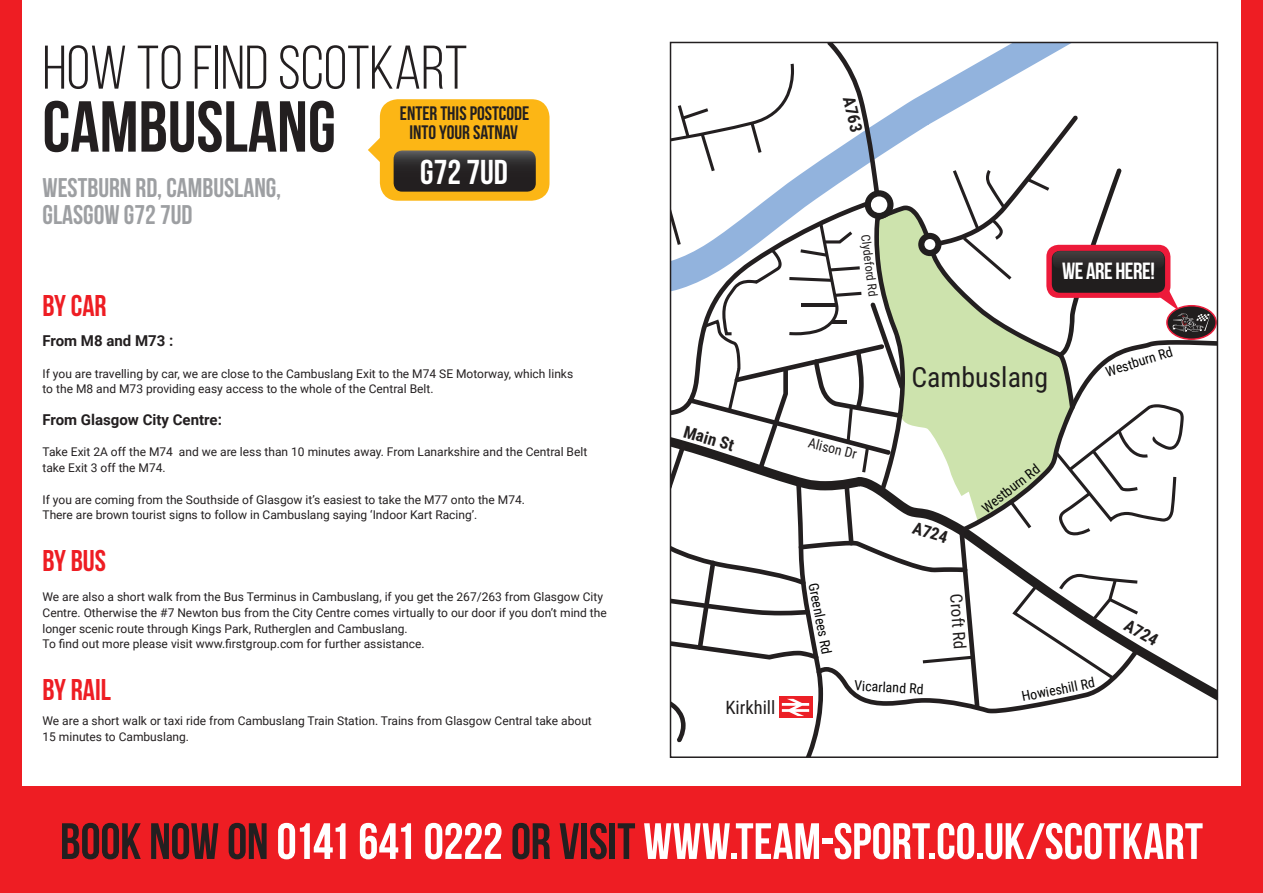
<style>
.page{position:relative;width:1263px;height:893px;background:#fff}
.page>*{position:absolute;margin:0;border:0;box-sizing:border-box;transform-origin:0 0}
.t1{font:700 72px "Bebas Neue";color:#231f20}
.t2{font:61.5px "Bebas Neue";color:#231f20}
.t3{font:51px "Bebas Neue";letter-spacing:-.005em;color:#fff}
.t4{font:700 34.5px "Bebas Neue";color:#fff}
.t5{font:30px "Bebas Neue";color:#ee1d23}
.t6{font:27.75px "Roboto Condensed";color:#211e1e}
.t7{font:700 27px/27px "Bebas Neue";color:#9d9fa2}
.t8{font:700 23.4px "Bebas Neue";letter-spacing:-.02em;color:#fff}
.t9{font:19.5px/19.5px "Bebas Neue";color:#231f20;text-align:center}
.t10{font:18.6px "Roboto Condensed";color:#211e1e}
.t11{font:700 16.95px "Roboto Condensed";color:#211e1e}
.t12{font:16.95px "Roboto Condensed";color:#211e1e}
.t13{font:700 15px "Roboto";color:#231f20}
.t14{font:13.95px "Roboto Condensed";color:#050504}
.t15{font:13.95px "Roboto Condensed";color:#211e1e}
.t16{font:12.3px "Roboto Condensed";color:#211e1e}
.t17{font:12px/15.8px "Roboto";color:#231f20}
.s1{color:#231f20}
</style>
<div class="page">
<svg style="left:993px;top:45px;width:75px;height:9px"></svg>
<svg style="left:673px;top:54px;width:542px;height:701px"></svg>
<div style="left:380px;top:99px;width:169px;height:102px;background:#fcb615;border-radius:18px"></div>
<svg style="left:368px;top:138px;width:168px;height:54px"></svg>
<div style="left:0;top:0;width:21px;height:893px;background:#ee1d23"></div>
<div style="left:1242px;top:0;width:21px;height:893px;background:#ee1d23"></div>
<div style="left:0;top:787px;width:1263px;height:106px;background:#ee1d23"></div>
<h2 class="t2" style="left:43px;top:35px;width:426px">HOW TO FIND SCOTKART</h2>
<h1 class="t1" style="left:43px;top:87px;width:295px">CAMBUSLANG</h1>
<h3 class="t7" style="left:43px;top:173px;width:240px">WESTBURN RD, CAMBUSLANG,<br>GLASGOW G72 7UD</h3>
<h3 class="t9" style="left:400px;top:103px;width:131px">ENTER THIS POSTCODE<br>INTO YOUR SATNAV</h3>
<h3 class="t4" style="left:420px;top:153px;width:89px">G72 7UD</h3>
<h3 class="t5" style="left:43px;top:289px;width:66px">BY CAR</h3>
<p class="t13" style="left:43px;top:330px;width:132px">From M8 and M73 :</p>
<p class="t17" style="left:43px;top:365px;width:532px">If you are travelling by car, we are close to the Cambuslang Exit to the M74 SE Motorway, which links to the M8 and M73 providing easy access to the whole of the Central Belt.</p>
<p class="t13" style="left:43px;top:409px;width:181px">From Glasgow City Centre:</p>
<p class="t17" style="left:43px;top:444px;width:546px">Take Exit 2A off the M74 and we are less than 10 minutes away. From Lanarkshire and the Central Belt take Exit 3 off the M74.</p>
<p class="t17" style="left:43px;top:491px;width:484px">If you are coming from the Southside of Glasgow it’s easiest to take the M77 onto the M74.<br>There are brown tourist signs to follow in Cambuslang saying ‘Indoor Kart Racing’.</p>
<h3 class="t5" style="left:43px;top:544px;width:65px">BY BUS</h3>
<p class="t17" style="left:43px;top:589px;width:566px">We are also a short walk from the Bus Terminus in Cambuslang, if you get the 267/263 from Glasgow City Centre. Otherwise the #7 Newton bus from the City Centre comes virtually to our door if you don’t mind the longer scenic route through Kings Park, Rutherglen and Cambuslang.<br>To find out more please visit www.firstgroup.com for further assistance.</p>
<h3 class="t5" style="left:43px;top:673px;width:70px">BY RAIL</h3>
<p class="t17" style="left:43px;top:712px;width:551px">We are a short walk or taxi ride from Cambuslang Train Station. Trains from Glasgow Central take about<br>15 minutes to Cambuslang.</p>
<h3 class="t10" style="left:502px;top:430px;width:93px">Cambuslang</h3>
<h3 class="t11" style="left:860px;top:94px;width:37px;rotate:77deg">A763</h3>
<h3 class="t11" style="left:687px;top:420px;width:53px;rotate:16deg">Main St</h3>
<h3 class="t10" style="left:725px;top:694px;width:52px">Kirkhill</h3>
<p class="t16" style="left:874px;top:234px;width:64px;rotate:83deg">Clydeford Rd</p>
<p class="t15" style="left:811px;top:433px;width:51px;rotate:14deg">Alison Dr</p>
<p class="t14" style="left:823px;top:581px;width:74px;rotate:79deg">Greenlees Rd</p>
<h3 class="t8" style="left:1062px;top:258px;width:94px">WE ARE HERE!</h3>
<h3 class="t6" style="left:911px;top:357px;width:138px">Cambuslang</h3>
<p class="t14" style="left:1103px;top:362px;width:71px;rotate:-17deg">Westburn Rd</p>
<h3 class="t11" style="left:917px;top:516px;width:37px;rotate:17deg">A724</h3>
<p class="t14" style="left:977px;top:502px;width:71px;rotate:-38deg">Westburn Rd</p>
<h3 class="t12" style="left:968px;top:593px;width:57px;rotate:86deg">Croft Rd</h3>
<h3 class="t11" style="left:1132px;top:613px;width:37px;rotate:30deg">A724</h3>
<p class="t14" style="left:855px;top:676px;width:71px;rotate:3deg">Vicarland Rd</p>
<p class="t14" style="left:1020px;top:687px;width:76px;rotate:-11deg">Howieshill Rd</p>
<h3 class="t3" style="left:60px;top:813px;width:1144px"><span class="s1">BOOK NOW ON</span> 0141 641 0222 <span class="s1">OR VISIT</span> WWW.TEAM-SPORT.CO.UK/SCOTKART</h3>
</div>
